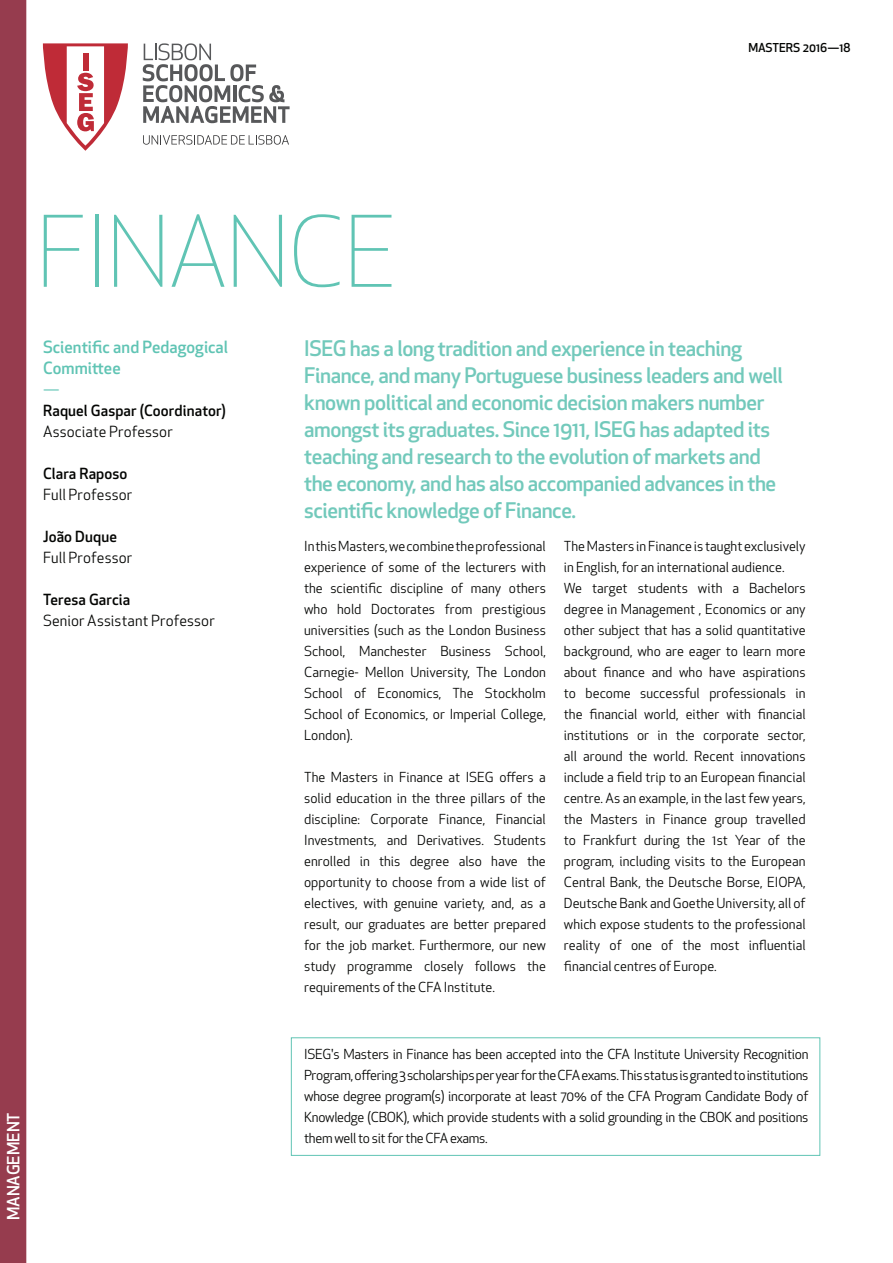
<style>
.page{position:relative;width:893px;height:1263px;background:#fff}
.page>*{position:absolute;margin:0;border:0;box-sizing:border-box;transform-origin:0 0}
.t1{font:300 96px "Apex New";color:#60c4b4}
.t2{font:500 21px/27px "Apex New";letter-spacing:-.02em;color:#72c9bb}
.t3{font:500 16.5px/21px "Apex New";letter-spacing:.005em;color:#60c4b4}
.t4{font:500 16.5px "Apex New";color:#fff}
.t5{font:16.5px "Apex New";color:#60c4b4}
.t6{font:15px "Apex New";letter-spacing:.01em;color:#040503}
.t7{font:500 15px "Apex New";letter-spacing:.01em;color:#040503}
.t8{font:13.5px/21px "Apex New";color:#040503;text-align:justify}
.t9{font:500 12px "Apex New";color:#040503}
</style>
<div class="page">
<div style="left:291px;top:1037px;width:529px;height:118px;border:1px solid #60c4b4"></div>
<svg style="left:143px;top:135px;width:146px;height:10px"></svg>
<svg style="left:143px;top:43px;width:147px;height:80px"></svg>
<svg style="left:43px;top:43px;width:85px;height:108px"></svg>
<div style="left:0;top:0;width:26px;height:1263px;background:#963c4e"></div>
<p class="t9" style="left:748px;top:39px;width:104px">MASTERS 2016—18</p>
<p class="t4" style="left:2px;top:1220px;width:109px;rotate:-90deg">MANAGEMENT</p>
<p class="t1" style="left:37px;top:193px;width:361px">FINANCE</p>
<p class="t3" style="left:43px;top:336px;width:187px">Scientific and Pedagogical<br>Committee</p>
<p class="t5" style="left:43px;top:379px;width:18px">—</p>
<p class="t7" style="left:43px;top:400px;width:185px">Raquel Gaspar (Coordinator)</p>
<p class="t6" style="left:43px;top:422px;width:131px">Associate Professor</p>
<p class="t7" style="left:43px;top:463px;width:86px">Clara Raposo</p>
<p class="t6" style="left:43px;top:485px;width:91px">Full Professor</p>
<p class="t7" style="left:43px;top:526px;width:76px">João Duque</p>
<p class="t6" style="left:43px;top:548px;width:91px">Full Professor</p>
<p class="t7" style="left:43px;top:589px;width:89px">Teresa Garcia</p>
<p class="t6" style="left:43px;top:611px;width:173px">Senior Assistant Professor</p>
<p class="t2" style="left:304px;top:335px;width:480px">ISEG has a long tradition and experience in teaching Finance, and many Portuguese business leaders and well known political and economic decision makers number amongst its graduates. Since 1911, ISEG has adapted its teaching and research to the evolution of markets and the economy, and has also accompanied advances in the scientific knowledge of Finance.</p>
<p class="t8" style="left:304px;top:536px;width:243px">In this Masters, we combine the professional experience of some of the lecturers with the scientific discipline of many others who hold Doctorates from prestigious universities (such as the London Business School, Manchester Business School, Carnegie- Mellon University, The London School of Economics, The Stockholm School of Economics, or Imperial College, London).</p>
<p class="t8" style="left:304px;top:767px;width:243px">The Masters in Finance at ISEG offers a solid education in the three pillars of the discipline: Corporate Finance, Financial Investments, and Derivatives. Students enrolled in this degree also have the opportunity to choose from a wide list of electives, with genuine variety, and, as a result, our graduates are better prepared for the job market. Furthermore, our new study programme closely follows the requirements of the CFA Institute.</p>
<p class="t8" style="left:564px;top:536px;width:243px">The Masters in Finance is taught exclusively in English, for an international audience.</p>
<p class="t8" style="left:564px;top:578px;width:243px">We target students with a Bachelors degree in Management , Economics or any other subject that has a solid quantitative background, who are eager to learn more about finance and who have aspirations to become successful professionals in the financial world, either with financial institutions or in the corporate sector, all around the world. Recent innovations include a field trip to an European financial centre. As an example, in the last few years, the Masters in Finance group travelled to Frankfurt during the 1st Year of the program, including visits to the European Central Bank, the Deutsche Borse, EIOPA, Deutsche Bank and Goethe University, all of which expose students to the professional reality of one of the most influential financial centres of Europe.</p>
<p class="t8" style="left:304px;top:1043px;width:506px">ISEG's Masters in Finance has been accepted into the CFA Institute University Recognition Program, offering 3 scholarships per year for the CFA exams. This status is granted to institutions whose degree program(s) incorporate at least 70% of the CFA Program Candidate Body of Knowledge (CBOK), which provide students with a solid grounding in the CBOK and positions them well to sit for the CFA exams.</p>
</div>
